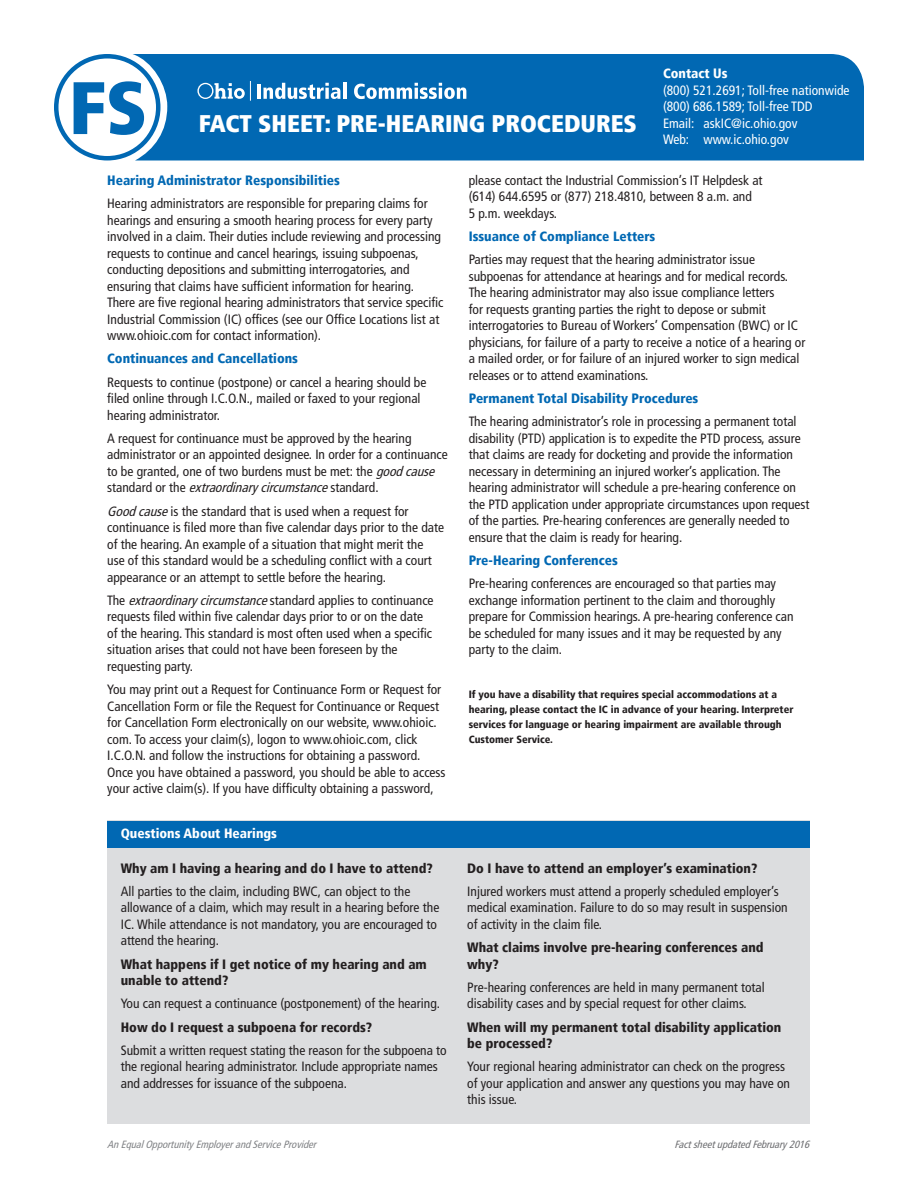
<style>
.page{position:relative;width:918px;height:1188px;background:#fff}
.page>*{position:absolute;margin:0;border:0;box-sizing:border-box;transform-origin:0 0}
.t1{font:900 condensed 74.25px "Frutiger LT";color:#0168b3}
.t2{font:900 condensed 24px "Frutiger LT";color:#fff}
.t3{font:condensed 13.5px/16.5px "Frutiger LT";color:#231f20}
.t4{font:900 condensed 13.5px/16.5px "Frutiger LT";color:#231f20}
.t5{font:900 condensed 13.5px "Frutiger LT";color:#0168b3}
.t6{font:condensed 13.5px/16.5px "Frutiger LT";color:#fff}
.t7{font:900 condensed 13.5px "Frutiger LT";color:#fff}
.t8{font:900 condensed 10.5px/15px "Frutiger LT";color:#231f20}
.t9{font:italic condensed 10.5px "Frutiger LT";color:#808285}
.t10{font:italic condensed 10.5px "Frutiger LT";color:#6c6d70}
.s1{font-style:italic}
</style>
<div class="page">
<div style="left:54px;top:54px;width:106px;height:106px;border:4px solid #0168b3;border-radius:50%"></div>
<div style="left:132px;top:54px;width:732px;height:106px;background:#0168b3"></div>
<hr style="left:257px;top:84px;width:4px;height:15px;background:#fff">
<svg style="left:263px;top:83px;width:78px;height:16px"></svg>
<hr style="left:343px;top:83px;width:3px;height:16px;background:#fff">
<svg style="left:354px;top:83px;width:112px;height:16px"></svg>
<svg style="left:197px;top:81px;width:54px;height:20px"></svg>
<div style="left:107px;top:820px;width:703px;height:304px;background:#dcdddf"></div>
<div style="left:107px;top:821px;width:703px;height:27px;background:#0168b3"></div>
<p class="t1" style="left:69px;top:63px;width:80px">FS</p>
<p class="t2" style="left:199px;top:109px;width:440px">FACT SHEET: PRE-HEARING PROCEDURES</p>
<p class="t7" style="left:663px;top:65px;width:66px">Contact Us</p>
<p class="t6" style="left:663px;top:82px;width:188px">(800) 521.2691; Toll-free nationwide (800) 686.1589; Toll-free TDD<br>Email: askIC@ic.ohio.gov</p>
<p class="t6" style="left:663px;top:131px;width:127px">Web: www.ic.ohio.gov</p>
<p class="t5" style="left:107px;top:172px;width:234px">Hearing Administrator Responsibilities</p>
<p class="t3" style="left:107px;top:195px;width:338px">Hearing administrators are responsible for preparing claims for hearings and ensuring a smooth hearing process for every party involved in a claim. Their duties include reviewing and processing requests to continue and cancel hearings, issuing subpoenas, conducting depositions and submitting interrogatories, and ensuring that claims have sufficient information for hearing.<br>There are five regional hearing administrators that service specific Industrial Commission (IC) offices (see our Office Locations list at www.ohioic.com for contact information).</p>
<p class="t5" style="left:107px;top:351px;width:192px">Continuances and Cancellations</p>
<p class="t3" style="left:107px;top:374px;width:321px">Requests to continue (postpone) or cancel a hearing should be filed online through I.C.O.N., mailed or faxed to your regional hearing administrator.</p>
<p class="t3" style="left:107px;top:430px;width:342px">A request for continuance must be approved by the hearing administrator or an appointed designee. In order for a continuance to be granted, one of two burdens must be met: the <span class="s1">goodcause<br></span>s t a n d a r d o r t h e <span class="s1">extraordinarycircumstance</span>s t a n d a r d .</p>
<p class="t3" style="left:107px;top:503px;width:338px"><span class="s1">Goodcause</span>is the standard that is used when a request for continuance is filed more than five calendar days prior to the date of the hearing. An example of a situation that might merit the use of this standard would be a scheduling conflict with a court appearance or an attempt to settle before the hearing.</p>
<p class="t3" style="left:107px;top:592px;width:328px">The <span class="s1">extraordinarycircumstance</span>standard applies to continuance requests filed within five calendar days prior to or on the date of the hearing. This standard is most often used when a specific situation arises that could not have been foreseen by the requesting party.</p>
<p class="t3" style="left:107px;top:681px;width:340px">You may print out a Request for Continuance Form or Request for Cancellation Form or file the Request for Continuance or Request for Cancellation Form electronically on our website, www.ohioic. com. To access your claim(s), logon to www.ohioic.com, click I.C.O.N. and follow the instructions for obtaining a password.<br>Once you have obtained a password, you should be able to access your active claim(s). If you have difficulty obtaining a password,</p>
<p class="t3" style="left:469px;top:172px;width:295px">please contact the Industrial Commission’s IT Helpdesk at (614) 644.6595 or (877) 218.4810, between 8 a.m. and<br>5 p.m. weekdays.</p>
<p class="t5" style="left:469px;top:228px;width:188px">Issuance of Compliance Letters</p>
<p class="t3" style="left:469px;top:252px;width:338px">Parties may request that the hearing administrator issue subpoenas for attendance at hearings and for medical records.<br>The hearing administrator may also issue compliance letters<br>for requests granting parties the right to depose or submit interrogatories to Bureau of Workers’ Compensation (BWC) or IC physicians, for failure of a party to receive a notice of a hearing or a mailed order, or for failure of an injured worker to sign medical releases or to attend examinations.</p>
<p class="t5" style="left:469px;top:390px;width:231px">Permanent Total Disability Procedures</p>
<p class="t3" style="left:469px;top:414px;width:342px">The hearing administrator’s role in processing a permanent total disability (PTD) application is to expedite the PTD process, assure that claims are ready for docketing and provide the information necessary in determining an injured worker’s application. The hearing administrator will schedule a pre-hearing conference on the PTD application under appropriate circumstances upon request of the parties. Pre-hearing conferences are generally needed to ensure that the claim is ready for hearing.</p>
<p class="t5" style="left:469px;top:552px;width:151px">Pre-Hearing Conferences</p>
<p class="t3" style="left:469px;top:576px;width:326px">Pre-hearing conferences are encouraged so that parties may exchange information pertinent to the claim and thoroughly prepare for Commission hearings. A pre-hearing conference can be scheduled for many issues and it may be requested by any party to the claim.</p>
<p class="t8" style="left:469px;top:687px;width:326px">If you have a disability that requires special accommodations at a hearing, please contact the IC in advance of your hearing. Interpreter services for language or hearing impairment are available through Customer Service.</p>
<p class="t7" style="left:121px;top:826px;width:158px">Questions About Hearings</p>
<p class="t4" style="left:121px;top:860px;width:313px">Why am I having a hearing and do I have to attend?</p>
<p class="t3" style="left:121px;top:883px;width:320px">All parties to the claim, including BWC, can object to the allowance of a claim, which may result in a hearing before the IC. While attendance is not mandatory, you are encouraged to attend the hearing.</p>
<p class="t4" style="left:121px;top:956px;width:308px">What happens if I get notice of my hearing and am unable to attend?</p>
<p class="t3" style="left:121px;top:996px;width:321px">You can request a continuance (postponement) of the hearing.</p>
<p class="t4" style="left:121px;top:1019px;width:253px">How do I request a subpoena for records?</p>
<p class="t3" style="left:121px;top:1042px;width:328px">Submit a written request stating the reason for the subpoena to the regional hearing administrator. Include appropriate names and addresses for issuance of the subpoena.</p>
<p class="t4" style="left:467px;top:860px;width:292px">Do I have to attend an employer’s examination?</p>
<p class="t3" style="left:467px;top:883px;width:322px">Injured workers must attend a properly scheduled employer’s medical examination. Failure to do so may result in suspension of activity in the claim file.</p>
<p class="t4" style="left:467px;top:939px;width:298px">What claims involve pre-hearing conferences and why?</p>
<p class="t3" style="left:467px;top:979px;width:299px">Pre-hearing conferences are held in many permanent total disability cases and by special request for other claims.</p>
<p class="t4" style="left:467px;top:1019px;width:316px">When will my permanent total disability application be processed?</p>
<p class="t3" style="left:467px;top:1059px;width:324px">Your regional hearing administrator can check on the progress of your application and answer any questions you may have on this issue.</p>
<p class="t9" style="left:107px;top:1139px;width:214px">AnEqualOpportunityEmployerandServiceProvider</p>
<p class="t10" style="left:675px;top:1139px;width:140px">FactsheetupdatedFebruary2016</p>
</div>
